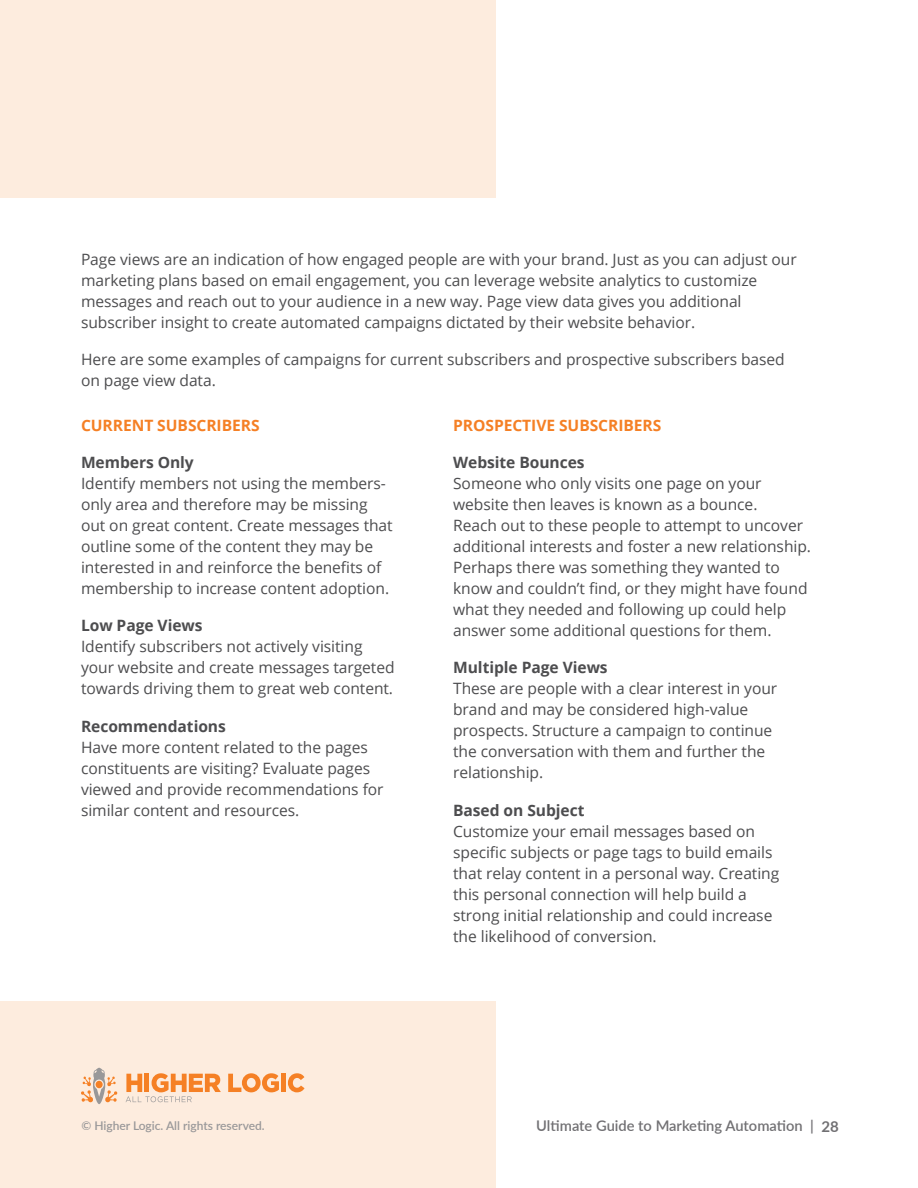
<style>
.page{position:relative;width:918px;height:1188px;background:#fff}
.page>*{position:absolute;margin:0;border:0;box-sizing:border-box;transform-origin:0 0}
.t1{font:15.6px/21px "Open Sans";letter-spacing:-.005em;color:#4d4d4f}
.t2{font:700 15.6px "Open Sans";letter-spacing:-.005em;color:#4d4d4f}
.t3{font:700 15.6px "Open Sans";letter-spacing:-.005em;color:#f58025}
.t4{font:600 14.7px "Lato";color:#717073}
.t5{font:600 12px "Lato";color:#999899}
.s1{font-weight:700;font-size:15px}
</style>
<div class="page">
<div style="left:0;top:983px;width:496px;height:205px;background:#fdecde"></div>
<svg style="left:81px;top:1068px;width:36px;height:36px"></svg>
<svg style="left:228px;top:1073px;width:51px;height:19px"></svg>
<hr style="left:282px;top:1074px;width:4px;height:18px;background:#f58025">
<svg style="left:288px;top:1073px;width:17px;height:19px"></svg>
<svg style="left:126px;top:1073px;width:95px;height:29px"></svg>
<div style="left:0;top:0;width:496px;height:205px;background:#fdecde"></div>
<div style="left:0;top:199px;width:837px;height:802px;background:#fff"></div>
<p class="t1" style="left:81px;top:248px;width:717px">Page views are an indication of how engaged people are with your brand. Just as you can adjust our marketing plans based on email engagement, you can leverage website analytics to customize messages and reach out to your audience in a new way. Page view data gives you additional subscriber insight to create automated campaigns dictated by their website behavior.</p>
<p class="t1" style="left:81px;top:348px;width:705px">Here are some examples of campaigns for current subscribers and prospective subscribers based on page view data.</p>
<p class="t3" style="left:81px;top:414px;width:180px">CURRENT SUBSCRIBERS</p>
<p class="t2" style="left:81px;top:451px;width:114px">Members Only</p>
<p class="t1" style="left:81px;top:473px;width:313px">Identify members not using the members&shy;only area and therefore may be missing out on great content. Create messages that outline some of the content they may be interested in and reinforce the benefits of membership to increase content adoption.</p>
<p class="t2" style="left:81px;top:615px;width:123px">Low Page Views</p>
<p class="t1" style="left:81px;top:636px;width:315px">Identify subscribers not actively visiting your website and create messages targeted towards driving them to great web content.</p>
<p class="t2" style="left:81px;top:715px;width:146px">Recommendations</p>
<p class="t1" style="left:81px;top:736px;width:304px">Have more content related to the pages constituents are visiting? Evaluate pages viewed and provide recommendations for similar content and resources.</p>
<p class="t3" style="left:453px;top:414px;width:210px">PROSPECTIVE SUBSCRIBERS</p>
<p class="t2" style="left:453px;top:452px;width:133px">Website Bounces</p>
<p class="t1" style="left:453px;top:473px;width:359px">Someone who only visits one page on your website then leaves is known as a bounce.<br>Reach out to these people to attempt to uncover additional interests and foster a new relationship.<br>Perhaps there was something they wanted to know and couldn’t find, or they might have found what they needed and following up could help answer some additional questions for them.</p>
<p class="t2" style="left:453px;top:657px;width:156px">Multiple Page Views</p>
<p class="t1" style="left:453px;top:678px;width:326px">These are people with a clear interest in your brand and may be considered high-value prospects. Structure a campaign to continue the conversation with them and further the relationship.</p>
<p class="t2" style="left:453px;top:799px;width:133px">Based on Subject</p>
<p class="t1" style="left:453px;top:820px;width:328px">Customize your email messages based on specific subjects or page tags to build emails that relay content in a personal way. Creating this personal connection will help build a strong initial relationship and could increase the likelihood of conversion.</p>
<p class="t5" style="left:81px;top:1117px;width:185px">© Higher Logic. All rights reserved.</p>
<p class="t4" style="left:536px;top:1115px;width:304px">Ultimate Guide to Marketing Automation | <span class="s1">28</span></p>
</div>
